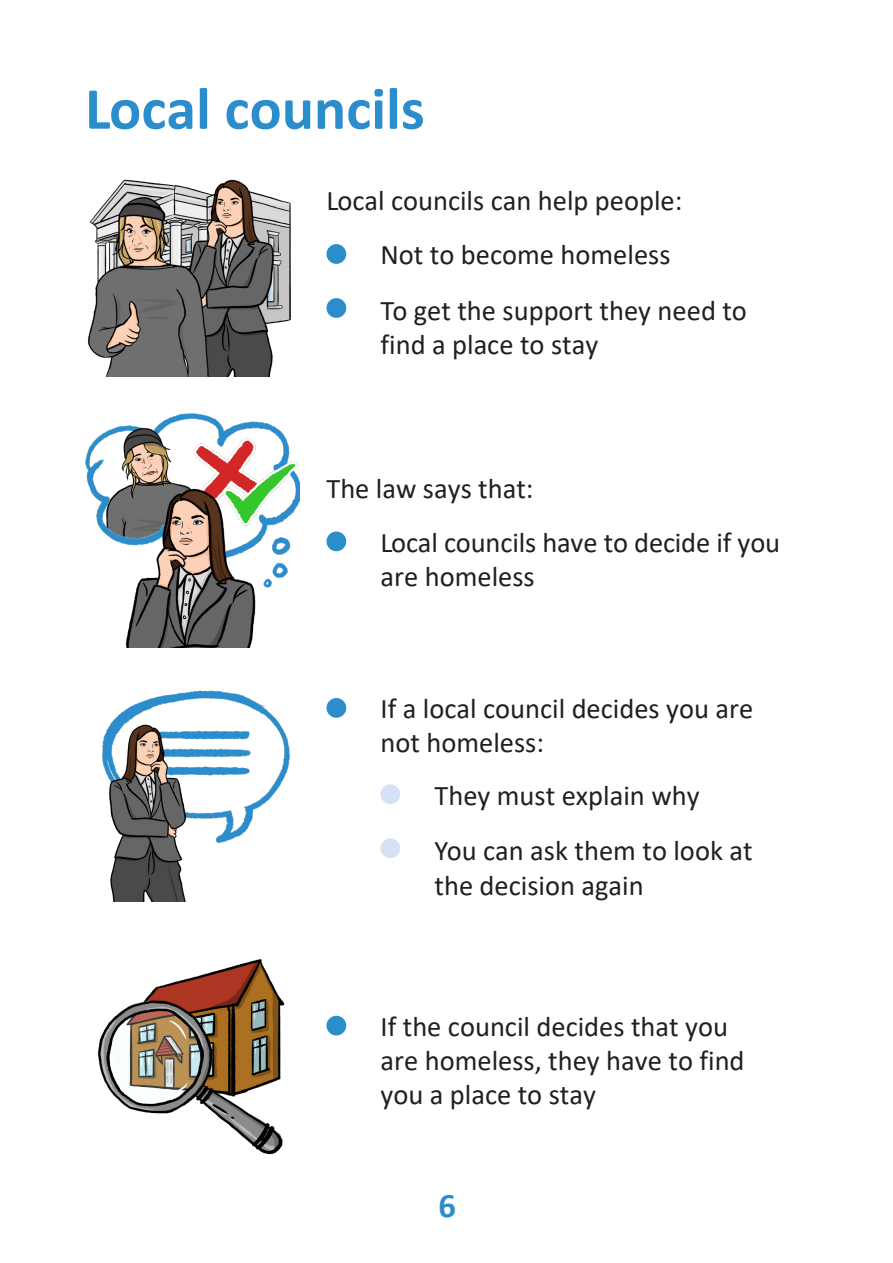
<style>
.page{position:relative;width:893px;height:1263px;background:#fff}
.page>*{position:absolute;margin:0;border:0;box-sizing:border-box;transform-origin:0 0}
.t1{font:700 60px "Calibri";color:#2c8dcd}
.t2{font:700 34.5px "Calibri";color:#2c8dcd}
.t3{font:28.5px/34.2px "Calibri";color:#231f20}
</style>
<div class="page">
<div style="left:326px;top:244px;width:20px;height:20px;background:#2c8dcd;border-radius:50%"></div>
<div style="left:326px;top:298px;width:20px;height:20px;background:#2c8dcd;border-radius:50%"></div>
<div style="left:326px;top:531px;width:20px;height:20px;background:#2c8dcd;border-radius:50%"></div>
<div style="left:326px;top:698px;width:20px;height:20px;background:#2c8dcd;border-radius:50%"></div>
<div style="left:380px;top:784px;width:20px;height:20px;background:#d5e1f4;border-radius:50%"></div>
<div style="left:380px;top:838px;width:20px;height:20px;background:#d5e1f4;border-radius:50%"></div>
<img style="left:87px;top:179px;width:204px;height:197px">
<img style="left:102px;top:690px;width:188px;height:211px">
<div style="left:326px;top:1016px;width:20px;height:19px;background:#2c8dcd;border-radius:50%"></div>
<img style="left:97px;top:959px;width:188px;height:196px">
<img style="left:85px;top:413px;width:214px;height:234px">
<p class="t1" style="left:85px;top:66px;width:341px">Local councils</p>
<p class="t3" style="left:326px;top:183px;width:357px">Local councils can help people:</p>
<p class="t3" style="left:380px;top:226px;width:368px;line-height:55.8px">Not to become homeless<br>To get the support they need to</p>
<p class="t3" style="left:380px;top:327px;width:219px">find a place to stay</p>
<p class="t3" style="left:326px;top:470px;width:209px">The law says that:</p>
<p class="t3" style="left:380px;top:524px;width:401px">Local councils have to decide if you are homeless</p>
<p class="t3" style="left:380px;top:691px;width:374px">If a local council decides you are not homeless:</p>
<p class="t3" style="left:434px;top:766px;width:320px;line-height:55.8px">They must explain why<br>You can ask them to look at</p>
<p class="t3" style="left:434px;top:867px;width:211px">the decision again</p>
<p class="t3" style="left:380px;top:1009px;width:366px">If the council decides that you are homeless, they have to find you a place to stay</p>
<p class="t2" style="left:439px;top:1181px;width:19px">6</p>
</div>
